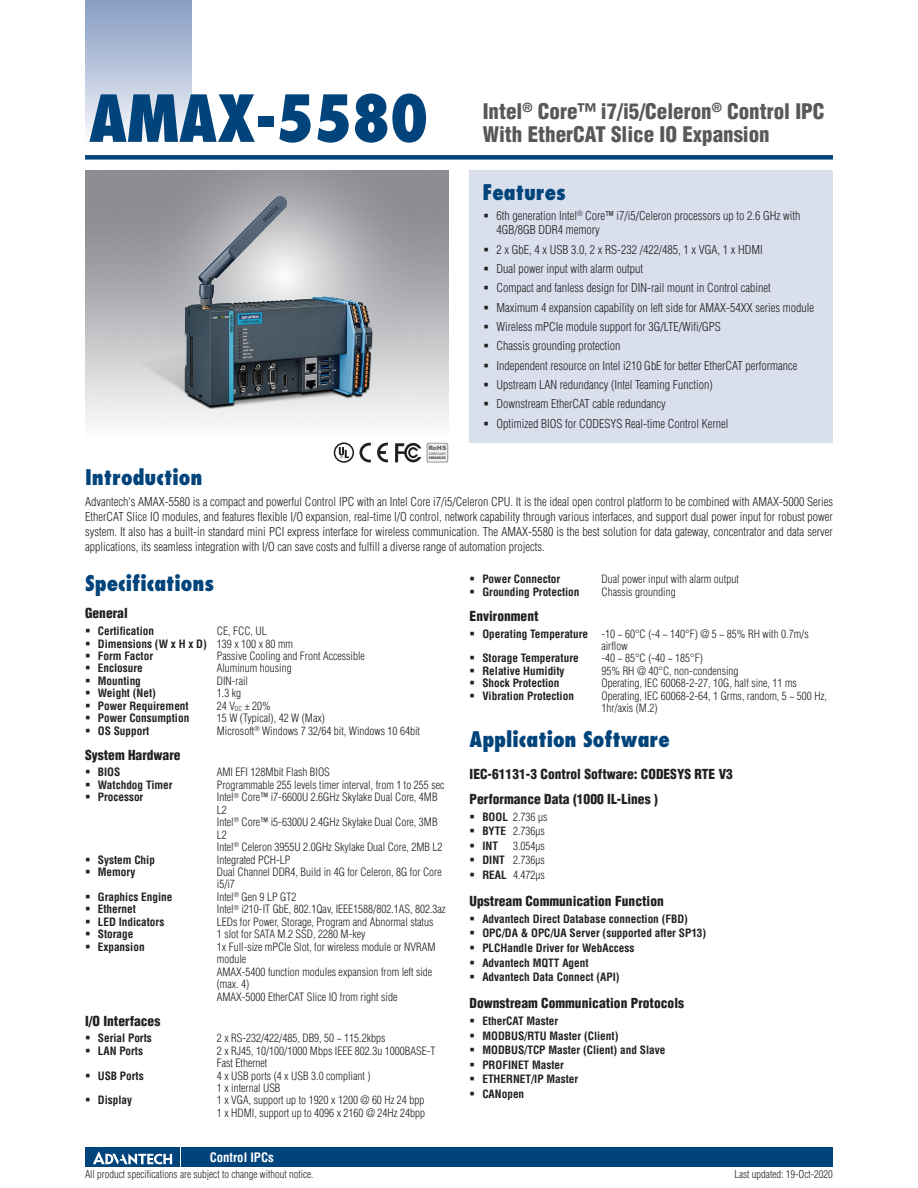
<style>
.page{position:relative;width:918px;height:1188px;background:#fff}
.page>*{position:absolute;margin:0;border:0;box-sizing:border-box;transform-origin:0 0}
.t1{font:800 condensed 63px "Futura";color:#00447b}
.t2{font:900 condensed 21px/22.5px "Helvetica";color:#57585a}
.t3{font:800 condensed 21px "Futura";color:#00447b}
.t4{font:900 condensed 13.5px/25.2px "Helvetica";color:#231f20}
.t5{font:700 condensed 12.75px "Helvetica";color:#fff}
.t6{font:300 condensed 12px/19.4px "Helvetica";color:#231f20}
.t7{font:300 condensed 11.25px/12.5px "Helvetica";color:#231f20}
.t8{font:700 condensed 11.25px/14.5px "Helvetica";color:#231f20}
.t9{font:300 condensed 10.5px "Helvetica";color:#231f20}
.t10{font:900 6px "Arial";color:#636366}
.t11{font:700 condensed 3.3px "Helvetica";color:#231f20;scale:1.11 1}
.t12{font:700 condensed 3.3px "Helvetica";color:#76787b;scale:1.05 1}
.s1{font-weight:300}
.s2{font-size:6.6px}
.s3{font-weight:700}
</style>
<div class="page">
<div style="left:85px;top:155px;width:748px;height:5px;background:#00447b"></div>
<div style="left:85px;top:0;width:106px;height:143px;background:linear-gradient(to bottom,#849bc1,#f9fafc)"></div>
<div style="left:182px;top:1147px;width:651px;height:20px;background:#00447b"></div>
<div style="left:85px;top:1147px;width:95px;height:20px;background:#00447b"></div>
<svg style="left:93px;top:1151px;width:79px;height:14px"></svg>
<div style="left:470px;top:170px;width:363px;height:272px;background:#d9dfec"></div>
<img style="left:137px;top:196px;width:237px;height:213px">
<svg style="left:426px;top:443px;width:22px;height:20px"></svg>
<div style="left:428px;top:444px;width:19px;height:18px;background:#f2f3f4;border-radius:2px"></div>
<svg style="left:359px;top:443px;width:12px;height:19px"></svg>
<svg style="left:377px;top:442px;width:11px;height:21px"></svg>
<svg style="left:395px;top:443px;width:26px;height:19px"></svg>
<div style="left:334px;top:442px;width:20px;height:21px;border:2px solid #231f20;border-radius:50%"></div>
<svg style="left:339px;top:447px;width:10px;height:11px"></svg>
<h1 class="t1" style="left:89px;top:79px;width:341px">AMAX-5580</h1>
<h2 class="t2" style="left:483px;top:100px;width:343px">Intel<sup>®</sup> Core™ i7/i5/Celeron<sup>®</sup> Control IPC<br>With EtherCAT Slice IO Expansion</h2>
<h2 class="t3" style="left:482px;top:179px;width:85px">Features</h2>
<p class="t10" style="left:428px;top:444px;width:20px">RoHS</p>
<p class="t12" style="left:429px;top:452px;width:18px">COMPLIANT</p>
<p class="t11" style="left:429px;top:456px;width:17px">2002/95/EC</p>
<p class="t6" style="left:496px;top:208px;width:306px;line-height:14.2px">6th generation Intel<sup>®</sup> Core™ i7/i5/Celeron processors up to 2.6 GHz with<br>4GB/8GB DDR4 memory</p>
<p class="t6" style="left:496px;top:239px;width:319px">2 x GbE, 4 x USB 3.0, 2 x RS-232 /422/485, 1 x VGA, 1 x HDMI<br>Dual power input with alarm output<br>Compact and fanless design for DIN-rail mount in Control cabinet Maximum 4 expansion capability on left side for AMAX-54XX series module Wireless mPCIe module support for 3G/LTE/Wifi/GPS<br>Chassis grounding protection<br>Independent resource on Intel i210 GbE for better EtherCAT performance Upstream LAN redundancy (Intel Teaming Function)<br>Downstream EtherCAT cable redundancy<br>Optimized BIOS for CODESYS Real-time Control Kernel</p>
<h2 class="t3" style="left:85px;top:464px;width:119px">Introduction</h2>
<p class="t6" style="left:85px;top:494px;width:750px;line-height:15px;text-align:justify">Advantech's AMAX-5580 is a compact and powerful Control IPC with an Intel Core i7/i5/Celeron CPU. It is the ideal open control platform to be combined with AMAX-5000 Series EtherCAT Slice IO modules, and features flexible I/O expansion, real-time I/O control, network capability through various interfaces, and support dual power input for robust power system. It also has a built-in standard mini PCI express interface for wireless communication. The AMAX-5580 is the best solution for data gateway, concentrator and data server applications, its seamless integration with I/O can save costs and fulfill a diverse range of automation projects.</p>
<h2 class="t3" style="left:85px;top:570px;width:131px">Specifications</h2>
<p class="t4" style="left:85px;top:601px;width:44px">General</p>
<p class="t8" style="left:98px;top:624px;width:58px">Certification</p>
<p class="t8" style="left:98px;top:625px;width:197px;line-height:12.5px;text-indent:119px"><span class="s1">CE, FCC, UL<br></span>Dimensions (W x H x D) <span class="s1">139 x 100 x 80 mm<br></span>Form Factor</p>
<p class="t7" style="left:217px;top:650px;width:150px">Passive Cooling and Front Accessible</p>
<p class="t8" style="left:98px;top:661px;width:46px">Enclosure</p>
<p class="t7" style="left:217px;top:662px;width:76px">Aluminum housing</p>
<p class="t8" style="left:98px;top:673px;width:45px">Mounting</p>
<p class="t7" style="left:217px;top:675px;width:33px">DIN-rail</p>
<p class="t8" style="left:98px;top:686px;width:60px">Weight (Net)</p>
<p class="t7" style="left:217px;top:687px;width:26px">1.3 kg</p>
<p class="t8" style="left:98px;top:698px;width:92px">Power Requirement</p>
<p class="t7" style="left:217px;top:699px;width:56px">24 V<span class="s2">DC</span> ± 20%</p>
<p class="t8" style="left:98px;top:711px;width:93px">Power Consumption</p>
<p class="t7" style="left:217px;top:712px;width:110px">15 W (Typical), 42 W (Max)</p>
<p class="t8" style="left:98px;top:723px;width:53px">OS Support</p>
<p class="t7" style="left:217px;top:724px;width:205px">Microsoft<sup>®</sup> Windows 7 32/64 bit, Windows 10 64bit</p>
<p class="t4" style="left:85px;top:742px;width:97px">System Hardware</p>
<p class="t8" style="left:98px;top:765px;width:24px">BIOS</p>
<p class="t7" style="left:217px;top:766px;width:115px">AMI EFI 128Mbit Flash BIOS</p>
<p class="t8" style="left:98px;top:777px;width:76px">Watchdog Timer</p>
<p class="t7" style="left:217px;top:779px;width:229px">Programmable 255 levels timer interval, from 1 to 255 sec</p>
<p class="t8" style="left:98px;top:790px;width:47px">Processor</p>
<p class="t7" style="left:217px;top:791px;width:227px">Intel<sup>®</sup> Core™ i7-6600U 2.6GHz Skylake Dual Core, 4MB<br>L2<br>Intel<sup>®</sup> Core™ i5-6300U 2.4GHz Skylake Dual Core, 3MB<br>L2<br>Intel<sup>®</sup> Celeron 3955U 2.0GHz Skylake Dual Core, 2MB L2</p>
<p class="t8" style="left:98px;top:852px;width:59px">System Chip</p>
<p class="t7" style="left:217px;top:853px;width:75px">Integrated PCH-LP</p>
<p class="t8" style="left:98px;top:865px;width:39px">Memory</p>
<p class="t7" style="left:217px;top:866px;width:226px">Dual Channel DDR4, Build in 4G for Celeron, 8G for Core i5/i7</p>
<p class="t8" style="left:98px;top:889px;width:76px">Graphics Engine</p>
<p class="t7" style="left:217px;top:891px;width:81px">Intel<sup>®</sup> Gen 9 LP GT2</p>
<p class="t8" style="left:98px;top:902px;width:40px">Ethernet</p>
<p class="t7" style="left:217px;top:903px;width:230px">Intel<sup>®</sup> i210-IT GbE, 802.1Qav, IEEE1588/802.1AS, 802.3az</p>
<p class="t8" style="left:98px;top:914px;width:68px">LED Indicators</p>
<p class="t7" style="left:217px;top:915px;width:218px">LEDs for Power, Storage, Program and Abnormal status</p>
<p class="t8" style="left:98px;top:927px;width:37px">Storage</p>
<p class="t7" style="left:217px;top:928px;width:150px">1 slot for SATA M.2 SSD, 2280 M-key</p>
<p class="t8" style="left:98px;top:939px;width:48px">Expansion</p>
<p class="t7" style="left:217px;top:940px;width:220px">1x Full-size mPCIe Slot, for wireless module or NVRAM module<br>AMAX-5400 function modules expansion from left side (max. 4)<br>AMAX-5000 EtherCAT Slice IO from right side</p>
<p class="t4" style="left:85px;top:1008px;width:77px">I/O Interfaces</p>
<p class="t8" style="left:98px;top:1031px;width:56px">Serial Ports</p>
<p class="t7" style="left:217px;top:1032px;width:170px">2 x RS-232/422/485, DB9, 50 ~ 115.2kbps</p>
<p class="t8" style="left:98px;top:1043px;width:47px">LAN Ports</p>
<p class="t7" style="left:217px;top:1044px;width:220px">2 x RJ45, 10/100/1000 Mbps IEEE 802.3u 1000BASE-T<br>Fast Ethernet</p>
<p class="t8" style="left:98px;top:1068px;width:47px">USB Ports</p>
<p class="t7" style="left:217px;top:1069px;width:155px">4 x USB ports (4 x USB 3.0 compliant )<br>1 x internal USB</p>
<p class="t8" style="left:98px;top:1093px;width:36px">Display</p>
<p class="t7" style="left:217px;top:1094px;width:210px">1 x VGA, support up to 1920 x 1200 @ 60 Hz 24 bpp<br>1 x HDMI, support up to 4096 x 2160 @ 24Hz 24bpp</p>
<p class="t5" style="left:210px;top:1149px;width:66px">Control IPCs</p>
<p class="t8" style="left:482px;top:572px;width:79px">Power Connector</p>
<p class="t7" style="left:601px;top:573px;width:139px">Dual power input with alarm output</p>
<p class="t8" style="left:482px;top:584px;width:99px">Grounding Protection</p>
<p class="t7" style="left:601px;top:585px;width:76px">Chassis grounding</p>
<p class="t4" style="left:470px;top:603px;width:70px">Environment</p>
<p class="t7" style="left:601px;top:627px;width:209px;text-indent:-119px"><span class="s3">Operating Temperature</span> -10 ~ 60°C (-4 ~ 140°F) @ 5 ~ 85% RH with 0.7m/s airflow</p>
<p class="t8" style="left:482px;top:651px;width:98px">Storage Temperature</p>
<p class="t7" style="left:601px;top:652px;width:103px">-40 ~ 85°C (-40 ~ 185°F)</p>
<p class="t8" style="left:482px;top:663px;width:84px">Relative Humidity</p>
<p class="t7" style="left:601px;top:664px;width:139px">95% RH @ 40°C, non-condensing</p>
<p class="t8" style="left:482px;top:676px;width:79px">Shock Protection</p>
<p class="t7" style="left:601px;top:677px;width:197px">Operating, IEC 60068-2-27, 10G, half sine, 11 ms</p>
<p class="t8" style="left:482px;top:688px;width:93px">Vibration Protection</p>
<p class="t7" style="left:601px;top:689px;width:227px">Operating, IEC 60068-2-64, 1 Grms, random, 5 ~ 500 Hz,<br>1hr/axis (M.2)</p>
<h2 class="t3" style="left:470px;top:726px;width:202px">Application Software</h2>
<p class="t4" style="left:470px;top:761px;width:265px">IEC-61131-3 Control Software: CODESYS RTE V3<br>Performance Data (1000 IL-Lines )</p>
<p class="t7" style="left:482px;top:809px;width:67px;line-height:14.5px"><span class="s3">BOOL</span> 2.736 µs<br><span class="s3">BYTE</span> 2.736µs<br><span class="s3">INT</span></p>
<p class="t7" style="left:482px;top:838px;width:64px;line-height:14.5px;text-align:justify;text-indent:31px">3.054µs <span class="s3">DINT</span> 2.736µs <span class="s3">REAL</span> 4.472µs</p>
<p class="t4" style="left:470px;top:888px;width:196px">Upstream Communication Function</p>
<p class="t8" style="left:482px;top:911px;width:225px">Advantech Direct Database connection (FBD)<br>OPC/DA &amp; OPC/UA Server (supported after SP13)<br>PLCHandle Driver for WebAccess<br>Advantech MQTT Agent<br>Advantech Data Connect (API)</p>
<p class="t4" style="left:470px;top:991px;width:216px">Downstream Communication Protocols</p>
<p class="t8" style="left:482px;top:1014px;width:185px">EtherCAT Master<br>MODBUS/RTU Master (Client)<br>MODBUS/TCP Master (Client) and Slave<br>PROFINET Master<br>ETHERNET/IP Master<br>CANopen</p>
<p class="t9" style="left:85px;top:1167px;width:230px">All product specifications are subject to change without notice.</p>
<p class="t9" style="left:734px;top:1167px;width:100px">Last updated: 19-Oct-2020</p>
</div>
